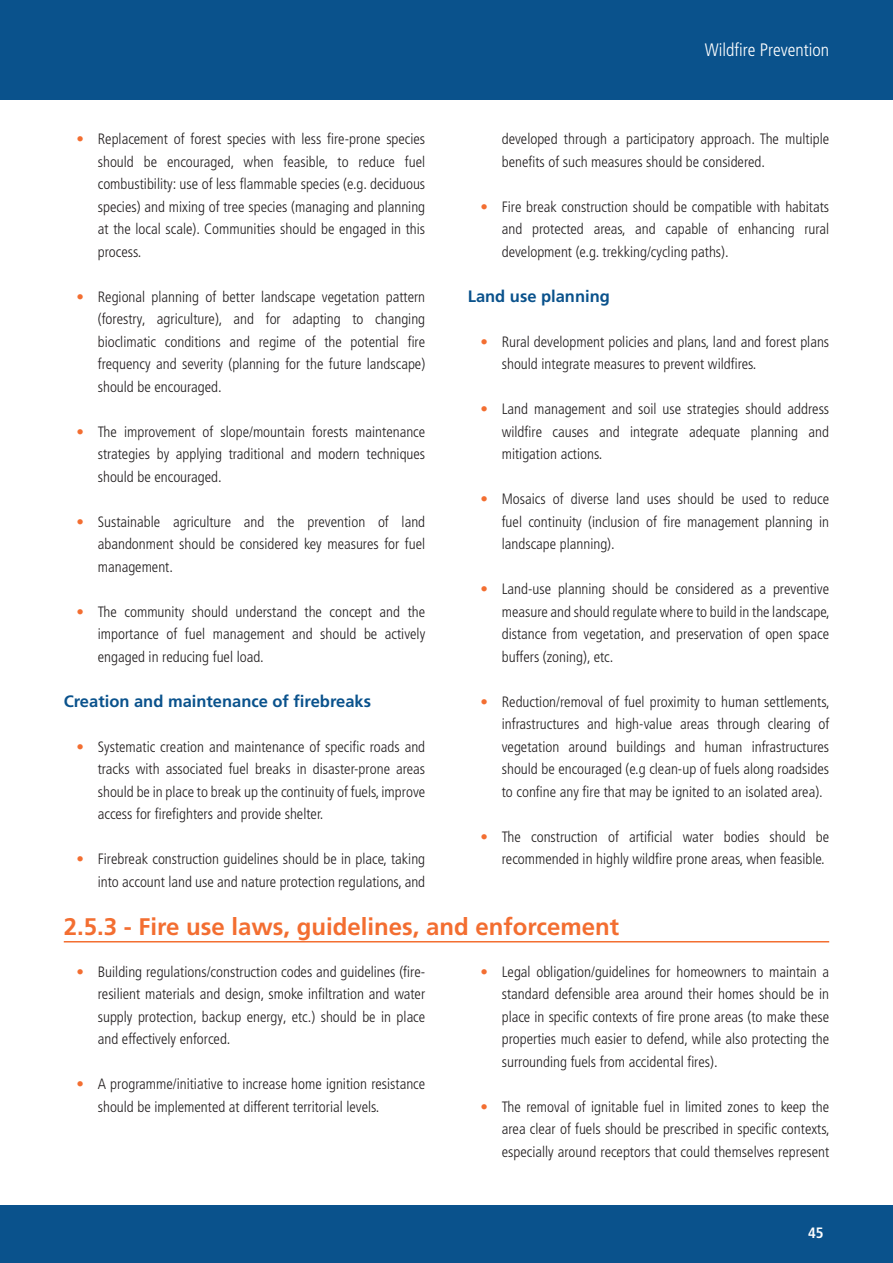
<style>
.page{position:relative;width:893px;height:1263px;background:#fff}
.page>*{position:absolute;margin:0;border:0;box-sizing:border-box;transform-origin:0 0}
.TITLE_01{font:700 24px "Frutiger LT Pro";color:#f36e31}
.Testatina{font:300 condensed 18px "Frutiger LT Pro";color:#fff}
.TITLE_02{font:700 16.5px "Frutiger LT Pro";color:#0a528c}
.t1{font:300 condensed 15px/22.5px "Frutiger LT Pro";color:#231f20;text-align:justify}
.t2{font:700 condensed 15px "Frutiger LT Pro";color:#fff}
.s1{color:#f36e31}
</style>
<div class="page">
<div style="left:0;top:0;width:893px;height:100px;background:#0a528c"></div>
<div style="left:0;top:1205px;width:893px;height:58px;background:#0a528c"></div>
<hr style="left:64px;top:941px;width:765px;height:1px;background:#f36e31">
<p class="t1" style="left:98px;top:128px;width:329px;text-indent:-21px"><span class="s1">•</span> Replacement of forest species with less fire-prone species should be encouraged, when feasible, to reduce fuel combustibility: use of less flammable species (e.g. deciduous species) and mixing of tree species (managing and planning at the local scale). Communities should be engaged in this process.</p>
<p class="t1" style="left:98px;top:285px;width:329px;text-indent:-21px"><span class="s1">•</span> Regional planning of better landscape vegetation pattern (forestry, agriculture), and for adapting to changing bioclimatic conditions and regime of the potential fire frequency and severity (planning for the future landscape) should be encouraged.</p>
<p class="t1" style="left:98px;top:420px;width:329px;text-indent:-21px"><span class="s1">•</span> The improvement of slope/mountain forests maintenance strategies by applying traditional and modern techniques should be encouraged.</p>
<p class="t1" style="left:98px;top:510px;width:329px;text-indent:-21px"><span class="s1">•</span> Sustainable agriculture and the prevention of land abandonment should be considered key measures for fuel management.</p>
<p class="t1" style="left:98px;top:600px;width:329px;text-indent:-21px"><span class="s1">•</span> The community should understand the concept and the importance of fuel management and should be actively engaged in reducing fuel load.</p>
<p class="TITLE_02" style="left:64px;top:691px;width:309px">Creation and maintenance of firebreaks</p>
<p class="t1" style="left:98px;top:735px;width:329px;text-indent:-21px"><span class="s1">•</span> Systematic creation and maintenance of specific roads and tracks with associated fuel breaks in disaster-prone areas should be in place to break up the continuity of fuels, improve access for firefighters and provide shelter.</p>
<p class="t1" style="left:77px;top:848px;width:350px;text-align:right"><span class="s1">•</span> Firebreak construction guidelines should be in place, taking into account land use and nature protection regulations, and</p>
<p class="Testatina" style="left:705px;top:39px;width:126px">Wildfire Prevention</p>
<p class="t1" style="left:502px;top:128px;width:329px">developed through a participatory approach. The multiple benefits of such measures should be considered.</p>
<p class="t1" style="left:502px;top:195px;width:329px;text-indent:-21px"><span class="s1">•</span> Fire break construction should be compatible with habitats and protected areas, and capable of enhancing rural development (e.g. trekking/cycling paths).</p>
<p class="TITLE_02" style="left:468px;top:286px;width:144px">Land use planning</p>
<p class="t1" style="left:502px;top:330px;width:329px;text-indent:-21px"><span class="s1">•</span> Rural development policies and plans, land and forest plans should integrate measures to prevent wildfires.</p>
<p class="t1" style="left:502px;top:398px;width:329px;text-indent:-21px"><span class="s1">•</span> Land management and soil use strategies should address wildfire causes and integrate adequate planning and mitigation actions.</p>
<p class="t1" style="left:502px;top:488px;width:329px;text-indent:-21px"><span class="s1">•</span> Mosaics of diverse land uses should be used to reduce fuel continuity (inclusion of fire management planning in landscape planning).</p>
<p class="t1" style="left:502px;top:578px;width:329px;text-indent:-21px"><span class="s1">•</span> Land-use planning should be considered as a preventive measure and should regulate where to build in the landscape, distance from vegetation, and preservation of open space buffers (zoning), etc.</p>
<p class="t1" style="left:502px;top:690px;width:329px;text-indent:-21px"><span class="s1">•</span> Reduction/removal of fuel proximity to human settlements, infrastructures and high-value areas through clearing of vegetation around buildings and human infrastructures should be encouraged (e.g clean-up of fuels along roadsides to confine any fire that may be ignited to an isolated area).</p>
<p class="t1" style="left:480px;top:825px;width:350px;text-align:right"><span class="s1">•</span> The construction of artificial water bodies should be recommended in highly wildfire prone areas, when feasible.</p>
<p class="TITLE_01" style="left:64px;top:912px;width:557px">2.5.3 - Fire use laws, guidelines, and enforcement</p>
<p class="t1" style="left:98px;top:960px;width:329px;text-indent:-21px"><span class="s1">•</span> Building regulations/construction codes and guidelines (fire&shy;resilient materials and design, smoke infiltration and water supply protection, backup energy, etc.) should be in place and effectively enforced.</p>
<p class="t1" style="left:98px;top:1073px;width:329px;text-indent:-21px"><span class="s1">•</span> A programme/initiative to increase home ignition resistance should be implemented at different territorial levels.</p>
<p class="t1" style="left:502px;top:960px;width:329px;text-indent:-21px"><span class="s1">•</span> Legal obligation/guidelines for homeowners to maintain a standard defensible area around their homes should be in place in specific contexts of fire prone areas (to make these properties much easier to defend, while also protecting the surrounding fuels from accidental fires).</p>
<p class="t1" style="left:502px;top:1095px;width:329px;text-indent:-21px"><span class="s1">•</span> The removal of ignitable fuel in limited zones to keep the area clear of fuels should be prescribed in specific contexts, especially around receptors that could themselves represent</p>
<p class="t2" style="left:808px;top:1224px;width:17px">45</p>
</div>
